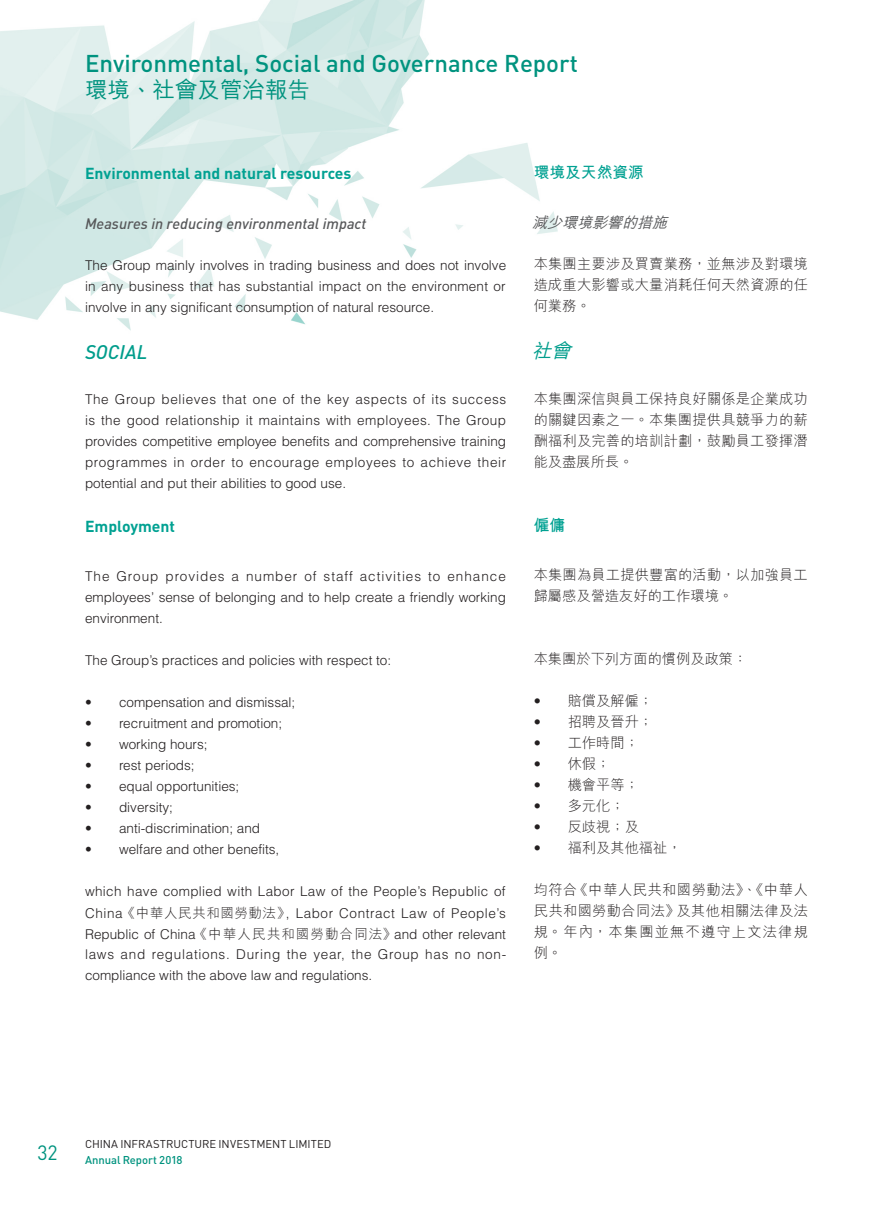
<style>
.page{position:relative;width:893px;height:1212px;background:#fff}
.page>*{position:absolute;margin:0;border:0;box-sizing:border-box;transform-origin:0 0}
.t1{font:500 24px "DIN";color:#00937f}
.t2{font:500 22.5px "M Hei HK";color:#00937f}
.t3{font:20.4px "DIN";color:#00937f;scale:.95 1}
.Subhead_2{font:italic 500 19.5px "DIN";color:#009d8c}
.副標題2{font:italic 500 19.5px "M Hei HK";color:#009d8c}
.Subhead_3{font:700 15.75px "DIN";color:#00a192}
.副標題3{font:700 15.75px "M Hei HK";color:#00a192}
.Subhead_4{font:italic 500 15px "DIN";color:#57585a}
.副標題4{font:italic 500 15px "M Hei HK";color:#57585a}
.內文{font:300 14.25px/21px "M Hei HK";letter-spacing:.015em;color:#231f20;text-align:justify}
.Body_text{font:300 13.5px/21px "Helvetica LT Std";color:#231f20;text-align:justify}
.t4{font:11.25px "DIN";letter-spacing:.005em;color:#231f20}
.t5{font:500 11.25px "DIN";letter-spacing:-.005em;color:#00937f}
.s1{font-family:"M Hei HK"}
.s2{font-family:"Helvetica LT Std"}
</style>
<div class="page">
<img style="left:0;top:0;width:558px;height:331px">
<h1 class="t1" style="left:85px;top:48px;width:494px">Environmental, Social and Governance Report</h1>
<h2 class="t2" style="left:85px;top:74px;width:226px">環境、社會及管治報告</h2>
<p class="Subhead_3" style="left:85px;top:163px;width:268px">Environmental and natural resources</p>
<p class="Subhead_4" style="left:85px;top:214px;width:283px">Measures in reducing environmental impact</p>
<p class="Body_text" style="left:85px;top:254px;width:423px">The Group mainly involves in trading business and does not involve in any business that has substantial impact on the environment or involve in any significant consumption of natural resource.</p>
<p class="Subhead_2" style="left:85px;top:340px;width:64px">SOCIAL</p>
<p class="Body_text" style="left:85px;top:389px;width:423px">The Group believes that one of the key aspects of its success is the good relationship it maintains with employees. The Group provides competitive employee benefits and comprehensive training programmes in order to encourage employees to achieve their potential and put their abilities to good use.</p>
<p class="Subhead_3" style="left:85px;top:516px;width:92px">Employment</p>
<p class="Body_text" style="left:85px;top:565px;width:422px">The Group provides a number of staff activities to enhance employees’ sense of belonging and to help create a friendly working environment.</p>
<p class="Body_text" style="left:85px;top:649px;width:308px">The Group’s practices and policies with respect to:</p>
<p class="Body_text" style="left:85px;top:691px;width:212px">• compensation and dismissal;</p>
<p class="Body_text" style="left:85px;top:712px;width:199px">• recruitment and promotion;</p>
<p class="Body_text" style="left:85px;top:733px;width:124px">• working hours;</p>
<p class="Body_text" style="left:85px;top:754px;width:111px">• rest periods;</p>
<p class="Body_text" style="left:85px;top:775px;width:156px">• equal opportunities;</p>
<p class="Body_text" style="left:85px;top:796px;width:90px">• diversity;</p>
<p class="Body_text" style="left:85px;top:817px;width:177px">• anti-discrimination; and</p>
<p class="Body_text" style="left:85px;top:838px;width:196px">• welfare and other benefits,</p>
<p class="Body_text" style="left:85px;top:880px;width:423px">which have complied with Labor Law of the People’s Republic of China <span class="s1">《中華人民共和國勞動法》</span>, Labor Contract Law of People’s Republic of China <span class="s1">《中華人民共和國勞動合同法》</span>and other relevant laws and regulations. During the year, the Group has no non&shy;compliance with the above law and regulations.</p>
<p class="副標題3" style="left:534px;top:161px;width:112px">環境及天然資源</p>
<p class="副標題4" style="left:532px;top:211px;width:142px">減少環境影響的措施</p>
<p class="內文" style="left:534px;top:253px;width:276px">本集團主要涉及買賣業務，並無涉及對環境造成重大影響或大量消耗任何天然資源的任何業務。</p>
<p class="副標題2" style="left:532px;top:336px;width:47px">社會</p>
<p class="內文" style="left:534px;top:388px;width:276px">本集團深信與員工保持良好關係是企業成功的關鍵因素之一。本集團提供具競爭力的薪酬福利及完善的培訓計劃，鼓勵員工發揮潛能及盡展所長。</p>
<p class="副標題3" style="left:534px;top:514px;width:33px">僱傭</p>
<p class="內文" style="left:534px;top:564px;width:276px">本集團為員工提供豐富的活動，以加強員工歸屬感及營造友好的工作環境。</p>
<p class="內文" style="left:534px;top:648px;width:215px">本集團於下列方面的慣例及政策：</p>
<p class="內文" style="left:534px;top:690px;width:121px"><span class="s2">•</span> 賠償及解僱；</p>
<p class="內文" style="left:534px;top:711px;width:121px"><span class="s2">•</span> 招聘及晉升；</p>
<p class="內文" style="left:534px;top:732px;width:107px"><span class="s2">•</span> 工作時間；</p>
<p class="內文" style="left:534px;top:753px;width:78px"><span class="s2">•</span> 休假；</p>
<p class="內文" style="left:534px;top:774px;width:107px"><span class="s2">•</span> 機會平等；</p>
<p class="內文" style="left:534px;top:795px;width:93px"><span class="s2">•</span> 多元化；</p>
<p class="內文" style="left:534px;top:816px;width:107px"><span class="s2">•</span> 反歧視；及</p>
<p class="內文" style="left:534px;top:837px;width:150px"><span class="s2">•</span> 福利及其他福祉，</p>
<p class="內文" style="left:534px;top:879px;width:276px">均符合《中華人民共和國勞動法》、《中華人民共和國勞動合同法》及其他相關法律及法規。年內，本集團並無不遵守上文法律規例。</p>
<h3 class="t3" style="left:37px;top:1140px;width:23px">32</h3>
<p class="t4" style="left:85px;top:1137px;width:248px">CHINA INFRASTRUCTURE INVESTMENT LIMITED</p>
<p class="t5" style="left:85px;top:1152px;width:99px">Annual Report 2018</p>
</div>
